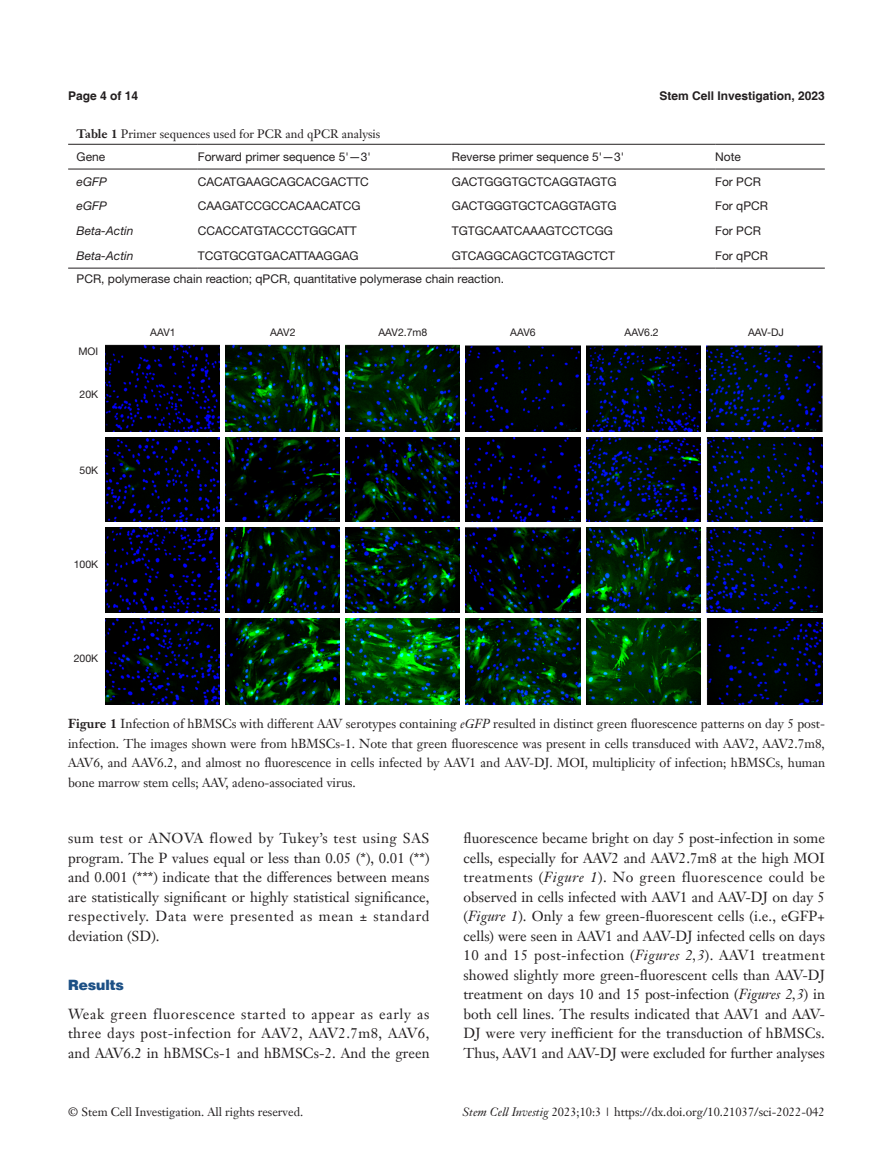
<style>
.page{position:relative;width:893px;height:1170px;background:#fff}
.page>*{position:absolute;margin:0;border:0;box-sizing:border-box;transform-origin:0 0}
.t1{font:14.25px/19.5px "Janson Text LT";letter-spacing:.005em;color:#231f20;text-align:justify}
.t2{font:900 14.25px "Helvetica";color:#1c5085}
.t3{font:12.75px/19.5px "Janson Text LT";color:#231f20;text-align:justify}
.t4{font:12px "Helvetica Neue LT Pro";color:#231f20}
.t5{font:12px "Janson Text LT";color:#231f20}
.t6{font:700 12px "Helvetica";color:#231f20}
.t7{font:italic 12px "Helvetica Neue LT Pro";color:#231f20}
.t8{font:10.5px "Helvetica Neue LT Pro";color:#231f20}
.s1{font-weight:700}
.s2{font-style:italic}
</style>
<div class="page">
<hr style="left:68px;top:144px;width:130px;height:1px;background:#231f20">
<hr style="left:198px;top:144px;width:254px;height:1px;background:#231f20">
<hr style="left:452px;top:144px;width:263px;height:1px;background:#231f20">
<hr style="left:715px;top:144px;width:110px;height:1px;background:#231f20">
<hr style="left:68px;top:169px;width:130px;height:1px;background:#231f20">
<hr style="left:198px;top:169px;width:254px;height:1px;background:#231f20">
<hr style="left:452px;top:169px;width:263px;height:1px;background:#231f20">
<hr style="left:715px;top:169px;width:110px;height:1px;background:#231f20">
<hr style="left:68px;top:268px;width:130px;height:1px;background:#231f20">
<hr style="left:198px;top:268px;width:254px;height:1px;background:#231f20">
<hr style="left:452px;top:268px;width:263px;height:1px;background:#231f20">
<hr style="left:715px;top:268px;width:110px;height:1px;background:#231f20">
<img style="left:105px;top:344px;width:717px;height:360px">
<hr style="left:221px;top:340px;width:4px;height:364px;background:#fff">
<hr style="left:341px;top:340px;width:4px;height:364px;background:#fff">
<hr style="left:461px;top:340px;width:4px;height:364px;background:#fff">
<hr style="left:581px;top:340px;width:4px;height:364px;background:#fff">
<hr style="left:702px;top:340px;width:4px;height:364px;background:#fff">
<hr style="left:103px;top:432px;width:719px;height:4px;background:#fff">
<hr style="left:103px;top:522px;width:719px;height:4px;background:#fff">
<div style="left:103px;top:613px;width:719px;height:5px;background:#fff"></div>
<p class="t6" style="left:68px;top:88px;width:72px">Page 4 of 14</p>
<p class="t6" style="left:659px;top:88px;width:167px">Stem Cell Investigation, 2023</p>
<p class="t5" style="left:77px;top:126px;width:305px"><span class="s1">Table 1</span> Primer sequences used for PCR and qPCR analysis</p>
<p class="t4" style="left:77px;top:149px;width:30px">Gene</p>
<p class="t4" style="left:198px;top:149px;width:174px">Forward primer sequence 5'—3'</p>
<p class="t4" style="left:452px;top:149px;width:174px">Reverse primer sequence 5'—3'</p>
<p class="t4" style="left:715px;top:149px;width:27px">Note</p>
<p class="t7" style="left:77px;top:174px;width:32px">eGFP</p>
<p class="t4" style="left:198px;top:174px;width:173px">CACATGAAGCAGCACGACTTC</p>
<p class="t4" style="left:452px;top:174px;width:166px">GACTGGGTGCTCAGGTAGTG</p>
<p class="t4" style="left:715px;top:174px;width:47px">For PCR</p>
<p class="t7" style="left:77px;top:199px;width:32px">eGFP</p>
<p class="t4" style="left:198px;top:199px;width:164px">CAAGATCCGCCACAACATCG</p>
<p class="t4" style="left:452px;top:199px;width:166px">GACTGGGTGCTCAGGTAGTG</p>
<p class="t4" style="left:715px;top:199px;width:54px">For qPCR</p>
<p class="t7" style="left:77px;top:223px;width:58px">Beta-Actin</p>
<p class="t4" style="left:198px;top:223px;width:160px">CCACCATGTACCCTGGCATT</p>
<p class="t4" style="left:452px;top:223px;width:163px">TGTGCAATCAAAGTCCTCGG</p>
<p class="t4" style="left:715px;top:223px;width:47px">For PCR</p>
<p class="t7" style="left:77px;top:248px;width:58px">Beta-Actin</p>
<p class="t4" style="left:198px;top:248px;width:162px">TCGTGCGTGACATTAAGGAG</p>
<p class="t4" style="left:452px;top:248px;width:165px">GTCAGGCAGCTCGTAGCTCT</p>
<p class="t4" style="left:715px;top:248px;width:54px">For qPCR</p>
<p class="t4" style="left:77px;top:271px;width:429px">PCR, polymerase chain reaction; qPCR, quantitative polymerase chain reaction.</p>
<p class="t8" style="left:78px;top:345px;width:21px">MOI</p>
<p class="t8" style="left:80px;top:387px;width:20px">20K</p>
<p class="t8" style="left:80px;top:464px;width:20px">50K</p>
<p class="t8" style="left:74px;top:558px;width:26px">100K</p>
<p class="t8" style="left:74px;top:652px;width:26px">200K</p>
<p class="t8" style="left:150px;top:326px;width:27px">AAV1</p>
<p class="t8" style="left:270px;top:326px;width:27px">AAV2</p>
<p class="t8" style="left:378px;top:326px;width:50px">AAV2.7m8</p>
<p class="t8" style="left:510px;top:326px;width:27px">AAV6</p>
<p class="t8" style="left:625px;top:326px;width:36px">AAV6.2</p>
<p class="t8" style="left:748px;top:326px;width:37px">AAV-DJ</p>
<p class="t3" style="left:68px;top:714px;width:759px"><span class="s1">Figure 1</span> Infection of hBMSCs with different AAV serotypes containing <span class="s2">eGFP</span> resulted in distinct green fluorescence patterns on day 5 post&shy;infection. The images shown were from hBMSCs-1. Note that green fluorescence was present in cells transduced with AAV2, AAV2.7m8, AAV6, and AAV6.2, and almost no fluorescence in cells infected by AAV1 and AAV-DJ. MOI, multiplicity of infection; hBMSCs, human bone marrow stem cells; AAV, adeno-associated virus.</p>
<p class="t1" style="left:68px;top:828px;width:363px">sum test or ANOVA flowed by Tukey’s test using SAS program. The P values equal or less than 0.05 (*), 0.01 (**) and 0.001 (***) indicate that the differences between means are statistically significant or highly statistical significance, respectively. Data were presented as mean ± standard deviation (SD).</p>
<p class="t2" style="left:68px;top:975px;width:58px">Results</p>
<p class="t1" style="left:68px;top:1004px;width:363px">Weak green fluorescence started to appear as early as three days post-infection for AAV2, AAV2.7m8, AAV6, and AAV6.2 in hBMSCs-1 and hBMSCs-2. And the green</p>
<p class="t1" style="left:463px;top:828px;width:363px">fluorescence became bright on day 5 post-infection in some cells, especially for AAV2 and AAV2.7m8 at the high MOI treatments (<span class="s2">Figure 1</span>). No green fluorescence could be observed in cells infected with AAV1 and AAV-DJ on day 5 (<span class="s2">Figure 1</span>). Only a few green-fluorescent cells (i.e., eGFP+ cells) were seen in AAV1 and AAV-DJ infected cells on days 10 and 15 post-infection (<span class="s2">Figures 2,3</span>). AAV1 treatment showed slightly more green-fluorescent cells than AAV-DJ treatment on days 10 and 15 post-infection (<span class="s2">Figures 2,3</span>) in both cell lines. The results indicated that AAV1 and AAV-DJ were very inefficient for the transduction of hBMSCs.<br>Thus, AAV1 and AAV-DJ were excluded for further analyses</p>
<p class="t5" style="left:68px;top:1104px;width:236px">© Stem Cell Investigation. All rights reserved.</p>
<p class="t5" style="left:463px;top:1104px;width:364px"><span class="s2">Stem Cell Investig</span> 2023;10:3 | https://dx.doi.org/10.21037/sci-2022-042</p>
</div>
